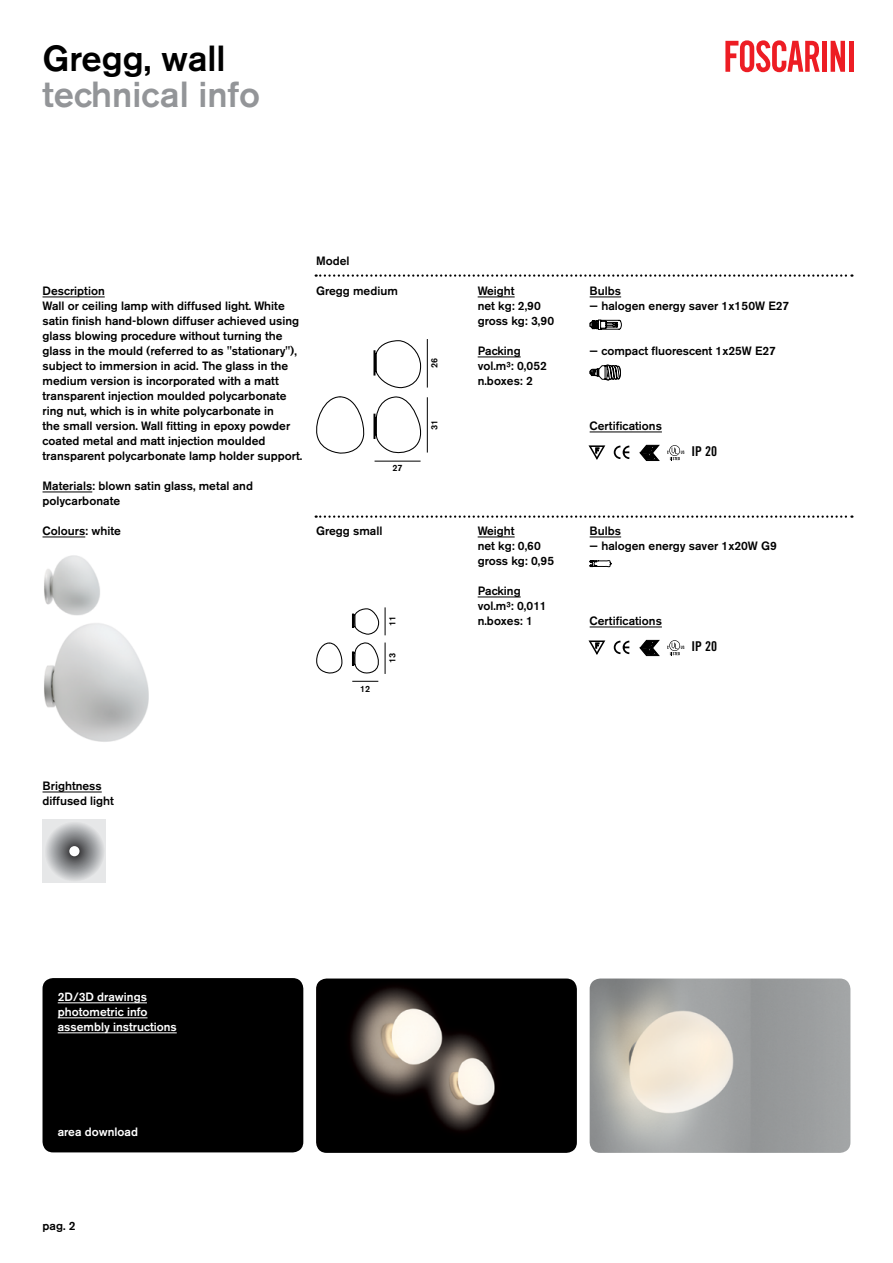
<style>
.page{position:relative;width:893px;height:1263px;background:#fff}
.page>*{position:absolute;margin:0;border:0;box-sizing:border-box;transform-origin:0 0}
.t1{font:500 36px "Akzidenz Grotesk BE";color:#939598}
.t2{font:500 36px "Akzidenz Grotesk BE";color:#000}
.t3{font:13.5px "Trade Gothic Bold Cond Twenty";color:#000}
.t4{font:500 12px/15px "Akzidenz Grotesk BE";color:#000}
.t5{font:500 12px/15px "Akzidenz Grotesk BE";color:#fff}
.t6{font:500 9px "Akzidenz Grotesk BE";color:#000}
</style>
<div class="page">
<img style="left:44px;top:555px;width:105px;height:187px">
<div style="left:43px;top:819px;width:63px;height:64px;background:#e6e7e8"></div>
<svg style="left:44px;top:821px;width:61px;height:60px"></svg>
<div style="left:69px;top:846px;width:11px;height:10px;background:#fff;border-radius:50%"></div>
<img style="left:590px;top:978px;width:260px;height:175px">
<img style="left:316px;top:978px;width:261px;height:175px">
<svg style="left:831px;top:41px;width:14px;height:31px"></svg>
<div style="left:822px;top:41px;width:5px;height:31px;background:#ed1d24"></div>
<hr style="left:849px;top:41px;width:4px;height:31px;background:#ed1d24">
<svg style="left:725px;top:40px;width:95px;height:32px"></svg>
<div style="left:43px;top:978px;width:260px;height:174px;background:#000;border-radius:11px"></div>
<hr style="left:58px;top:1002px;width:89px;height:1px;background:#fff">
<hr style="left:58px;top:1017px;width:89px;height:1px;background:#fff">
<hr style="left:58px;top:1032px;width:119px;height:1px;background:#fff">
<svg style="left:588px;top:445px;width:18px;height:15px"></svg>
<svg style="left:640px;top:445px;width:19px;height:16px"></svg>
<svg style="left:614px;top:445px;width:16px;height:14px"></svg>
<svg style="left:667px;top:445px;width:17px;height:15px"></svg>
<svg style="left:588px;top:640px;width:18px;height:15px"></svg>
<svg style="left:640px;top:640px;width:19px;height:16px"></svg>
<svg style="left:614px;top:640px;width:16px;height:15px"></svg>
<svg style="left:667px;top:640px;width:17px;height:15px"></svg>
<svg style="left:316px;top:515px;width:536px;height:3px"></svg>
<svg style="left:316px;top:274px;width:536px;height:3px"></svg>
<svg style="left:590px;top:320px;width:32px;height:10px"></svg>
<svg style="left:590px;top:364px;width:31px;height:17px"></svg>
<svg style="left:590px;top:560px;width:21px;height:8px"></svg>
<svg style="left:316px;top:608px;width:63px;height:65px"></svg>
<svg style="left:352px;top:681px;width:26px;height:1px"></svg>
<svg style="left:385px;top:607px;width:1px;height:28px"></svg>
<hr style="left:385px;top:642px;width:1px;height:32px;background:#000">
<svg style="left:316px;top:340px;width:105px;height:114px"></svg>
<hr style="left:375px;top:461px;width:46px;height:1px;background:#000">
<hr style="left:427px;top:339px;width:1px;height:49px;background:#000">
<hr style="left:427px;top:397px;width:1px;height:56px;background:#000">
<hr style="left:43px;top:297px;width:62px;height:1px;background:#000">
<hr style="left:43px;top:492px;width:49px;height:1px;background:#000">
<hr style="left:43px;top:537px;width:42px;height:1px;background:#000">
<hr style="left:43px;top:792px;width:59px;height:1px;background:#000">
<hr style="left:478px;top:297px;width:37px;height:1px;background:#000">
<hr style="left:478px;top:357px;width:43px;height:1px;background:#000">
<hr style="left:478px;top:537px;width:37px;height:1px;background:#000">
<hr style="left:478px;top:597px;width:43px;height:1px;background:#000">
<hr style="left:590px;top:297px;width:31px;height:1px;background:#000">
<hr style="left:590px;top:432px;width:72px;height:1px;background:#000">
<hr style="left:590px;top:537px;width:31px;height:1px;background:#000">
<hr style="left:590px;top:627px;width:72px;height:1px;background:#000">
<h1 class="t2" style="left:43px;top:36px;width:184px">Gregg, wall</h1>
<h1 class="t1" style="left:43px;top:72px;width:219px">technical info</h1>
<p class="t4" style="left:43px;top:283px;width:261px">Description<br>Wall or ceiling lamp with diffused light. White satin finish hand-blown diffuser achieved using glass blowing procedure without turning the glass in the mould (referred to as "stationary"), subject to immersion in acid. The glass in the medium version is incorporated with a matt transparent injection moulded polycarbonate ring nut, which is in white polycarbonate in<br>the small version. Wall fitting in epoxy powder coated metal and matt injection moulded transparent polycarbonate lamp holder support.</p>
<p class="t4" style="left:43px;top:478px;width:212px">Materials: blown satin glass, metal and polycarbonate</p>
<p class="t4" style="left:43px;top:523px;width:80px">Colours: white</p>
<p class="t4" style="left:316px;top:253px;width:35px">Model</p>
<p class="t4" style="left:316px;top:283px;width:83px">Gregg medium</p>
<p class="t4" style="left:478px;top:283px;width:78px">Weight<br>net kg: 2,90 gross kg: 3,90</p>
<p class="t4" style="left:478px;top:343px;width:71px">Packing vol.m³: 0,052 n.boxes: 2</p>
<p class="t6" style="left:429px;top:368px;width:12px;rotate:-90deg">26</p>
<p class="t6" style="left:392px;top:463px;width:12px">27</p>
<p class="t6" style="left:429px;top:430px;width:12px;rotate:-90deg">31</p>
<p class="t4" style="left:316px;top:523px;width:68px">Gregg small</p>
<p class="t4" style="left:478px;top:523px;width:78px">Weight<br>net kg: 0,60 gross kg: 0,95</p>
<p class="t4" style="left:478px;top:583px;width:70px">Packing vol.m³: 0,011 n.boxes: 1</p>
<p class="t6" style="left:387px;top:626px;width:12px;rotate:-90deg">11</p>
<p class="t6" style="left:387px;top:663px;width:12px;rotate:-90deg">13</p>
<p class="t6" style="left:360px;top:683px;width:12px">12</p>
<p class="t4" style="left:43px;top:778px;width:73px">Brightness diffused light</p>
<p class="t4" style="left:590px;top:283px;width:33px">Bulbs</p>
<p class="t4" style="left:590px;top:298px;width:201px">— halogen energy saver 1x150W E27</p>
<p class="t4" style="left:590px;top:343px;width:188px">— compact fluorescent 1x25W E27</p>
<p class="t4" style="left:590px;top:418px;width:74px">Certifications</p>
<p class="t3" style="left:691px;top:443px;width:27px">IP 20</p>
<p class="t4" style="left:590px;top:523px;width:33px">Bulbs</p>
<p class="t4" style="left:590px;top:538px;width:189px">— halogen energy saver 1x20W G9</p>
<p class="t4" style="left:590px;top:613px;width:74px">Certifications</p>
<p class="t3" style="left:691px;top:638px;width:27px">IP 20</p>
<p class="t5" style="left:58px;top:989px;width:120px">2D/3D drawings photometric info assembly instructions</p>
<p class="t5" style="left:58px;top:1124px;width:82px">area download</p>
<p class="t4" style="left:43px;top:1218px;width:34px">pag. 2</p>
</div>
